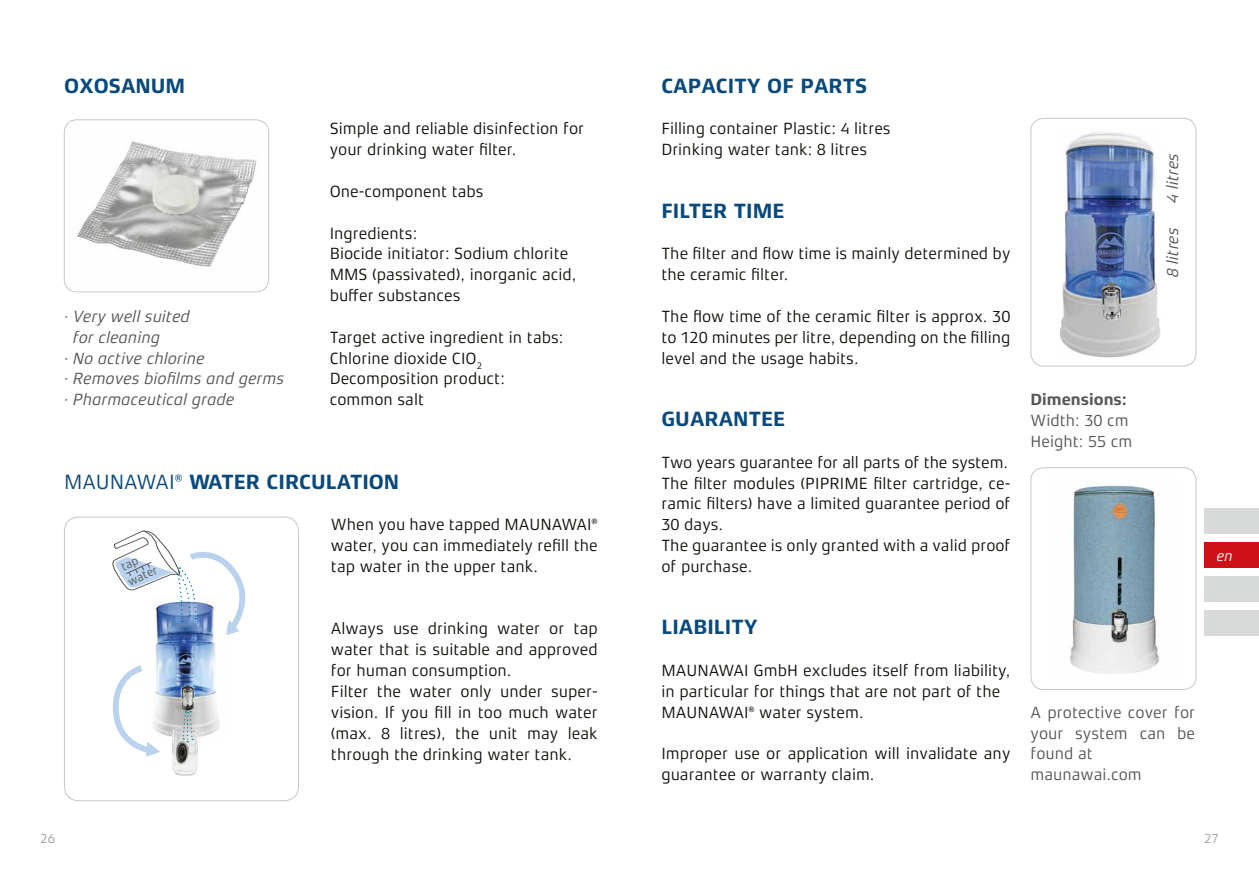
<style>
.page{position:relative;width:1259px;height:893px;background:#fff}
.page>*{position:absolute;margin:0;border:0;box-sizing:border-box;transform-origin:0 0}
.t1{font:700 21px "Xenois Sans Pro";color:#0a497b}
.t2{font:16.5px/20.9px "Xenois Sans Pro";color:#12120d}
.t3{font:italic 16.5px "Xenois Sans Pro";color:#555756}
.t4{font:16.5px/20.9px "Xenois Sans Pro";color:#555756}
.t5{font:700 16.5px "Xenois Sans Pro";color:#555756}
.t6{font:italic 15px "Xenois Sans Pro";color:#fff}
.t7{font:13.5px "Xenois Sans Pro";color:#a1a3a2}
.t8{font:12px/16.5px "Xenois Sans Pro";color:#555756}
.s1{font-weight:400}
</style>
<div class="page">
<div style="left:1030px;top:118px;width:166px;height:248px;border:1px solid #c5c7c7;border-radius:13px"></div>
<img style="left:1060px;top:132px;width:100px;height:226px">
<div style="left:1204px;top:611px;width:55px;height:25px;background:#d8dada"></div>
<div style="left:1204px;top:577px;width:55px;height:25px;background:#d8dada"></div>
<div style="left:1204px;top:543px;width:55px;height:25px;background:#cc1216"></div>
<div style="left:1204px;top:509px;width:55px;height:25px;background:#d8dada"></div>
<div style="left:64px;top:119px;width:205px;height:173px;border:1px solid #c5c7c7;border-radius:13px"></div>
<img style="left:77px;top:141px;width:180px;height:126px">
<div style="left:64px;top:517px;width:235px;height:284px;border:1px solid #c5c7c7;border-radius:14px"></div>
<img style="left:155px;top:636px;width:65px;height:103px">
<svg style="left:112px;top:662px;width:48px;height:95px"></svg>
<svg style="left:112px;top:530px;width:134px;height:106px"></svg>
<img style="left:173px;top:728px;width:25px;height:48px">
<svg style="left:182px;top:711px;width:11px;height:31px"></svg>
<div style="left:1030px;top:467px;width:166px;height:223px;border:1px solid #c5c7c7;border-radius:13px"></div>
<img style="left:1070px;top:485px;width:89px;height:189px">
<p class="t1" style="left:64px;top:74px;width:120px">Oxosanum</p>
<p class="t3" style="left:64px;top:307px;width:128px">· Very well suited</p>
<p class="t3" style="left:73px;top:328px;width:89px">for cleaning</p>
<p class="t3" style="left:64px;top:349px;width:143px">· No active chlorine</p>
<p class="t3" style="left:64px;top:369px;width:222px">· Removes biofilms and germs</p>
<p class="t3" style="left:64px;top:390px;width:172px">· Pharmaceutical grade</p>
<p class="t2" style="left:330px;top:118px;width:256px">Simple and reliable disinfection for your drinking water filter.</p>
<p class="t2" style="left:330px;top:181px;width:155px">One-component tabs</p>
<p class="t2" style="left:330px;top:222px;width:248px">Ingredients:<br>Biocide initiator: Sodium chlorite<br>MMS (passivated), inorganic acid, buffer substances</p>
<p class="t2" style="left:330px;top:327px;width:235px">Target active ingredient in tabs:<br>Chlorine dioxide CIO<sub>2<br></sub>Decomposition product: common salt</p>
<p class="t1" style="left:64px;top:469px;width:333px"><span class="s1">MAUNAWAI®</span> WATER CIRCULATION</p>
<p class="t8" style="left:118px;top:559px;width:33px;rotate:-24deg">tap water</p>
<p class="t2" style="left:331px;top:514px;width:268px;text-align:justify">When you have tapped MAUNAWAI® water, you can immediately refill the tap water in the upper tank.</p>
<p class="t2" style="left:331px;top:618px;width:268px">Always use drinking water or tap water that is suitable and approved for human consumption.<br>Filter the water only under super&shy;vision. If you fill in too much water (max. 8 litres), the unit may leak through the drinking water tank.</p>
<p class="t1" style="left:661px;top:74px;width:207px">CAPAC ITY OF PARTS</p>
<p class="t2" style="left:661px;top:118px;width:231px">Filling container Plastic: 4 litres<br>Drinking water tank: 8 litres</p>
<p class="t1" style="left:661px;top:199px;width:125px">FILTER TIME</p>
<p class="t2" style="left:661px;top:243px;width:350px">The filter and flow time is mainly determined by the ceramic filter.</p>
<p class="t2" style="left:661px;top:306px;width:351px;text-align:justify">The flow time of the ceramic filter is approx. 30 to 120 minutes per litre, depending on the filling level and the usage habits.</p>
<p class="t1" style="left:661px;top:407px;width:15px">GUA</p>
<p class="t1" style="left:704px;top:407px;width:29px">RANT</p>
<p class="t1" style="left:761px;top:407px;width:26px">EE</p>
<p class="t2" style="left:661px;top:452px;width:351px">Two years guarantee for all parts of the system.<br>The filter modules (PIPRIME filter cartridge, ce&shy;ramic filters) have a limited guarantee period of 30 days.<br>The guarantee is only granted with a valid proof of purchase.</p>
<p class="t1" style="left:661px;top:615px;width:98px">LIABILITY</p>
<p class="t2" style="left:661px;top:660px;width:351px">MAUNAWAI GmbH excludes itself from liability, in particular for things that are not part of the<br>MAUNAWAI® water system.</p>
<p class="t2" style="left:661px;top:743px;width:351px">Improper use or application will invalidate any guarantee or warranty claim.</p>
<p class="t3" style="left:1163px;top:203px;width:52px;rotate:-90deg">4 litres</p>
<p class="t3" style="left:1163px;top:277px;width:52px;rotate:-90deg">8 litres</p>
<p class="t5" style="left:1030px;top:390px;width:98px">Dimensions:</p>
<p class="t4" style="left:1030px;top:410px;width:103px">Width: 30 cm<br>Height: 55 cm</p>
<p class="t4" style="left:1030px;top:702px;width:166px">A protective cover for your system can be found at maunawai.com</p>
<p class="t6" style="left:1216px;top:547px;width:18px">en</p>
<p class="t7" style="left:40px;top:831px;width:16px">26</p>
<p class="t7" style="left:1204px;top:831px;width:16px">27</p>
</div>
